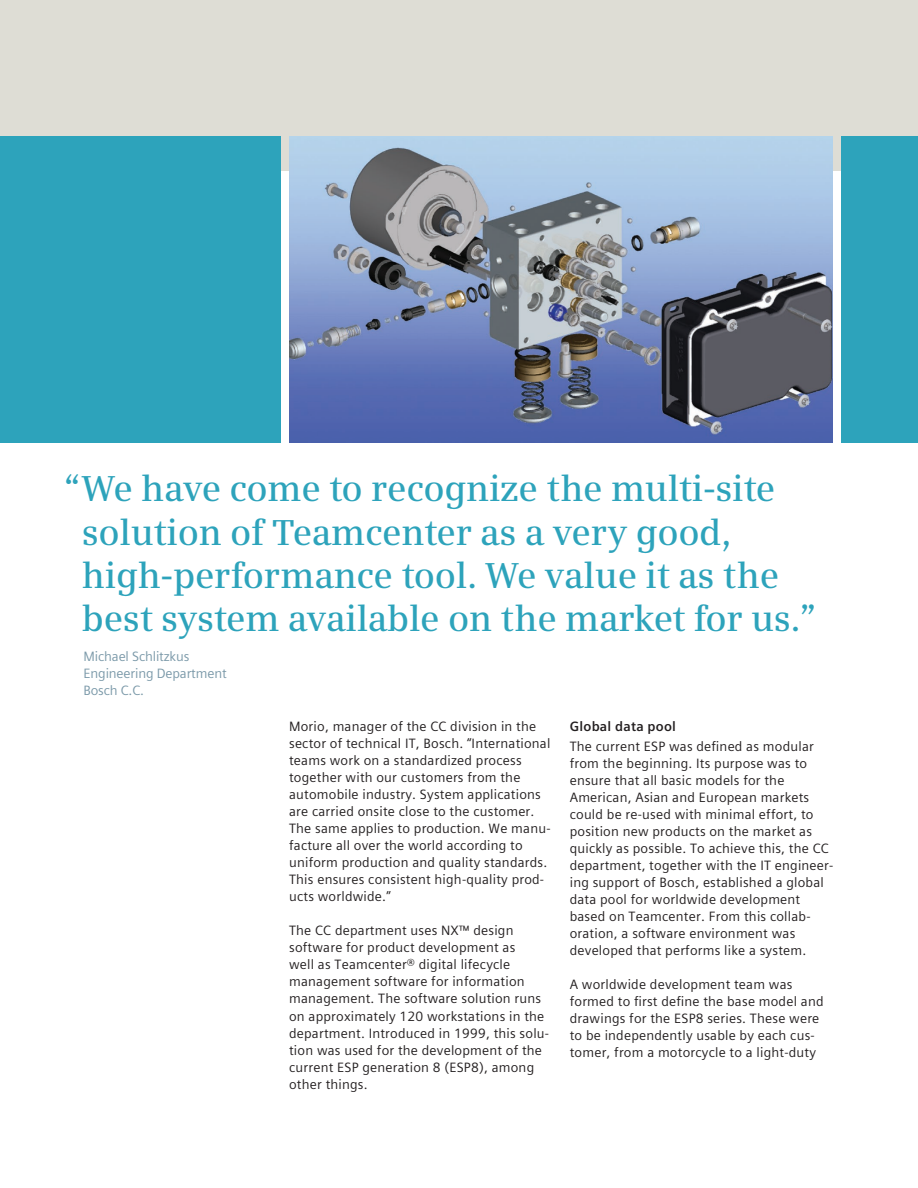
<style>
.page{position:relative;width:918px;height:1188px;background:#fff}
.page>*{position:absolute;margin:0;border:0;box-sizing:border-box;transform-origin:0 0}
.t1{font:600 36px/43.2px "Siemens Serif";letter-spacing:-.01em;color:#2da3bb}
.t2{font:13.5px/17px "Siemens Sans Global";letter-spacing:.015em;color:#231f20}
.t3{font:13.5px/17px "Siemens Sans Global";letter-spacing:-.01em;color:#7b99a9}
.t4{font:700 13.5px "Siemens Sans Global";letter-spacing:.015em;color:#231f20}
</style>
<div class="page">
<div style="left:0;top:0;width:918px;height:170px;background:#deddd5"></div>
<img style="left:289px;top:136px;width:544px;height:306px">
<div style="left:842px;top:136px;width:76px;height:306px;background:#2da3bb"></div>
<div style="left:0;top:136px;width:280px;height:306px;background:#2da3bb"></div>
<h1 class="t1" style="left:82px;top:467px;width:736px;text-indent:-18px">“We have come to recognize the multi-site solution of Teamcenter as a very good, high-performance tool. We value it as the best system available on the market for us.”</h1>
<p class="t3" style="left:83px;top:648px;width:145px">Michael Schlitzkus<br>Engineering Department<br>Bosch C.C.</p>
<p class="t2" style="left:289px;top:718px;width:263px">Morio, manager of the CC division in the sector of technical IT, Bosch. “International teams work on a standardized process together with our customers from the automobile industry. System applications are carried onsite close to the customer.<br>The same applies to production. We manu&shy;facture all over the world according to uniform production and quality standards.<br>This ensures consistent high-quality prod&shy;ucts worldwide.”</p>
<p class="t2" style="left:289px;top:922px;width:261px">The CC department uses NX™ design software for product development as<br>well as Teamcenter® digital lifecycle management software for information management. The software solution runs on approximately 120 workstations in the department. Introduced in 1999, this solu&shy;tion was used for the development of the current ESP generation 8 (ESP8), among other things.</p>
<p class="t4" style="left:570px;top:716px;width:108px">Global data pool</p>
<p class="t2" style="left:570px;top:738px;width:265px">The current ESP was defined as modular from the beginning. Its purpose was to ensure that all basic models for the American, Asian and European markets could be re-used with minimal effort, to position new products on the market as quickly as possible. To achieve this, the CC department, together with the IT engineer&shy;ing support of Bosch, established a global data pool for worldwide development based on Teamcenter. From this collab&shy;oration, a software environment was developed that performs like a system.</p>
<p class="t2" style="left:570px;top:976px;width:255px">A worldwide development team was formed to first define the base model and drawings for the ESP8 series. These were to be independently usable by each cus&shy;tomer, from a motorcycle to a light-duty</p>
</div>
